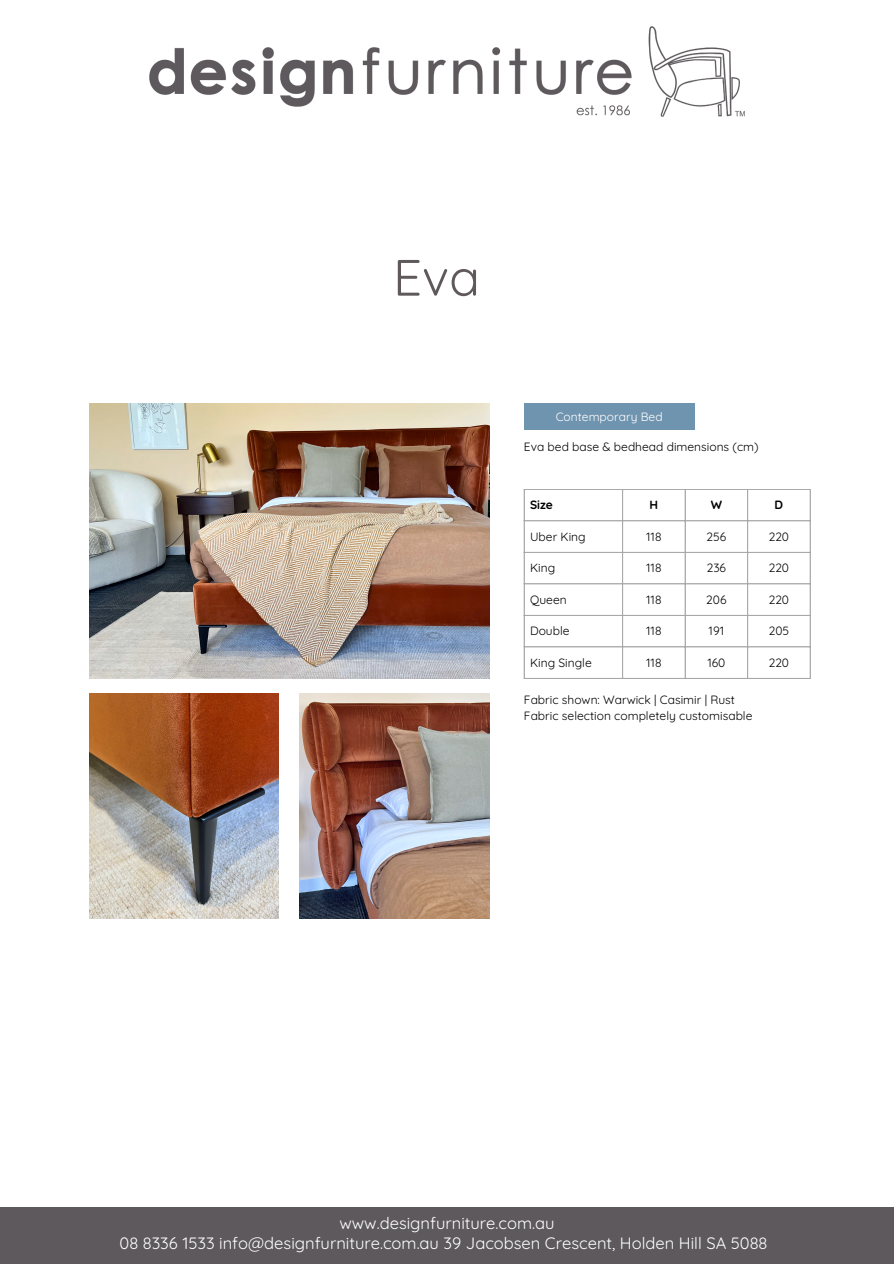
<style>
.page{position:relative;width:894px;height:1264px;background:#fff}
.page>*{position:absolute;margin:0;border:0;box-sizing:border-box;transform-origin:0 0}
.t1{font:51px "Quicksand";color:#5f595c}
.t2{font:16.5px/20.2px "Quicksand";color:#fff;text-align:center}
.t3{font:12px "Quicksand";color:#000}
.t4{font:12px "Quicksand";color:#fff}
.t5{font:700 12px "Quicksand";color:#000}
</style>
<div class="page">
<img style="left:149px;top:26px;width:595px;height:90px">
<div style="left:0;top:1207px;width:893px;height:56px;background:#5d595c"></div>
<hr style="left:523px;top:489px;width:1px;height:189px;background:#a6a6a6">
<hr style="left:622px;top:489px;width:1px;height:189px;background:#a6a6a6">
<hr style="left:684px;top:489px;width:1px;height:189px;background:#a6a6a6">
<hr style="left:747px;top:489px;width:1px;height:189px;background:#a6a6a6">
<hr style="left:809px;top:489px;width:1px;height:189px;background:#a6a6a6">
<hr style="left:523px;top:489px;width:287px;height:1px;background:#a6a6a6">
<hr style="left:523px;top:520px;width:287px;height:1px;background:#a6a6a6">
<hr style="left:523px;top:552px;width:287px;height:1px;background:#a6a6a6">
<hr style="left:523px;top:583px;width:287px;height:1px;background:#a6a6a6">
<hr style="left:523px;top:615px;width:287px;height:1px;background:#a6a6a6">
<hr style="left:523px;top:646px;width:287px;height:1px;background:#a6a6a6">
<hr style="left:523px;top:678px;width:287px;height:1px;background:#a6a6a6">
<div style="left:523px;top:404px;width:171px;height:26px;background:#6f94af"></div>
<img style="left:89px;top:404px;width:400px;height:274px">
<img style="left:89px;top:693px;width:189px;height:225px">
<img style="left:300px;top:693px;width:189px;height:225px">
<p class="t1" style="left:393px;top:245px;width:88px">Eva</p>
<p class="t4" style="left:555px;top:409px;width:108px">Contemporary Bed</p>
<p class="t3" style="left:523px;top:439px;width:236px">Eva bed base &amp; bedhead dimensions (cm)</p>
<h1 class="t5" style="left:530px;top:497px;width:24px">Size</h1>
<p class="t5" style="left:649px;top:497px;width:10px">H</p>
<p class="t5" style="left:710px;top:497px;width:13px">W</p>
<p class="t5" style="left:774px;top:497px;width:10px">D</p>
<p class="t3" style="left:530px;top:529px;width:57px">Uber King</p>
<p class="t3" style="left:646px;top:529px;width:17px">118</p>
<p class="t3" style="left:706px;top:529px;width:21px">256</p>
<p class="t3" style="left:768px;top:529px;width:22px">220</p>
<p class="t3" style="left:530px;top:560px;width:27px">King</p>
<p class="t3" style="left:646px;top:560px;width:17px">118</p>
<p class="t3" style="left:706px;top:560px;width:21px">236</p>
<p class="t3" style="left:768px;top:560px;width:22px">220</p>
<p class="t3" style="left:530px;top:592px;width:38px">Queen</p>
<p class="t3" style="left:646px;top:592px;width:17px">118</p>
<p class="t3" style="left:706px;top:592px;width:22px">206</p>
<p class="t3" style="left:768px;top:592px;width:22px">220</p>
<p class="t3" style="left:530px;top:623px;width:41px">Double</p>
<p class="t3" style="left:646px;top:623px;width:17px">118</p>
<p class="t3" style="left:708px;top:623px;width:17px">191</p>
<p class="t3" style="left:768px;top:623px;width:22px">205</p>
<p class="t3" style="left:530px;top:655px;width:63px">King Single</p>
<p class="t3" style="left:646px;top:655px;width:17px">118</p>
<p class="t3" style="left:707px;top:655px;width:20px">160</p>
<p class="t3" style="left:768px;top:655px;width:22px">220</p>
<p class="t3" style="left:523px;top:692px;width:212px">Fabric shown: Warwick | Casimir | Rust</p>
<p class="t3" style="left:523px;top:708px;width:230px">Fabric selection completely customisable</p>
<p class="t2" style="left:119px;top:1212px;width:649px">www.designfurniture.com.au<br>08 8336 1533 info@designfurniture.com.au 39 Jacobsen Crescent, Holden Hill SA 5088</p>
</div>
